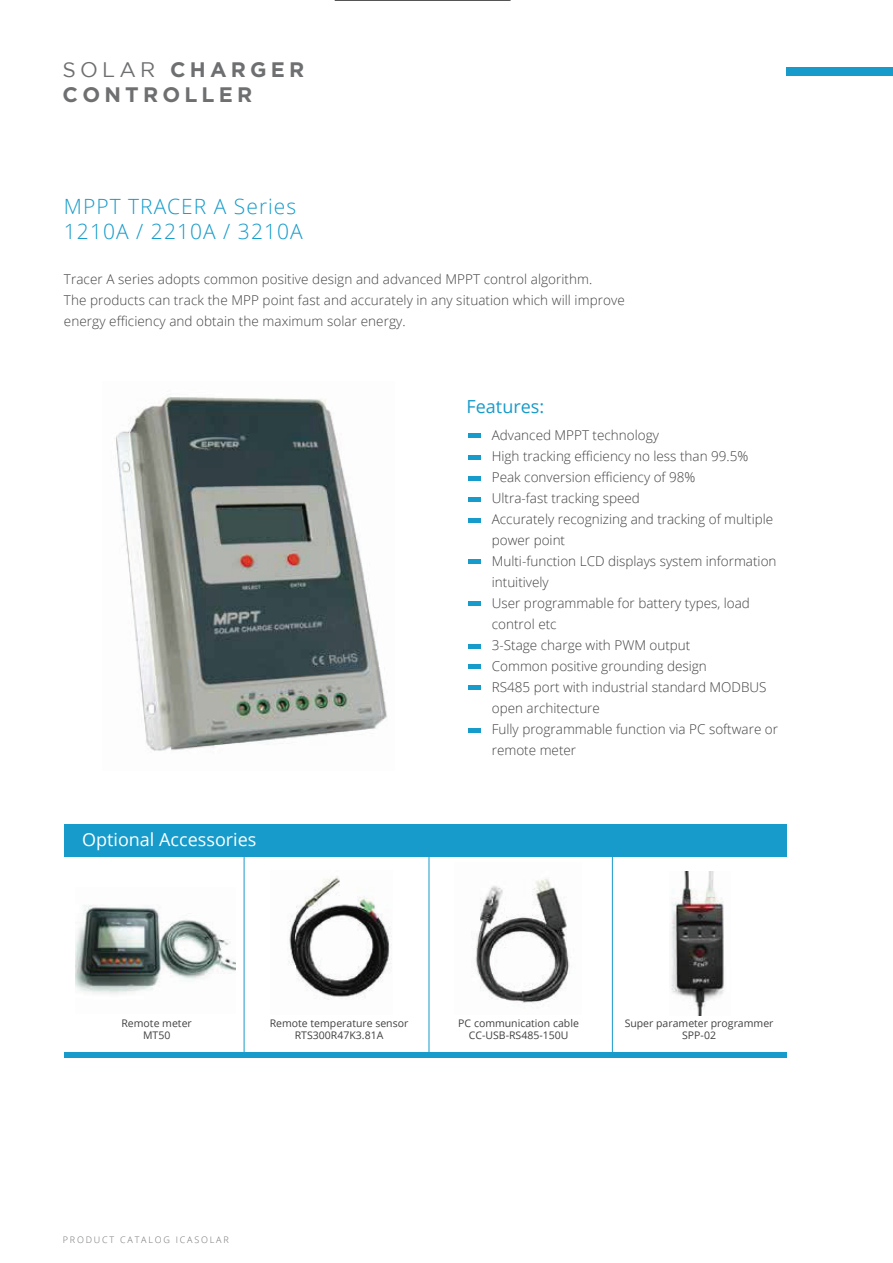
<style>
.page{position:relative;width:893px;height:1263px;background:#fff}
.page>*{position:absolute;margin:0;border:0;box-sizing:border-box;transform-origin:0 0}
.t1{font:300 21px/25.2px "Open Sans";letter-spacing:.05em;color:#179bca}
.t2{font:700 21px/25.2px "Gotham";letter-spacing:.2em;color:#6e6f71}
.t3{font:18px "Open Sans";color:#fff}
.t4{font:18px "Open Sans";color:#179bca}
.t5{font:300 13.5px/21px "Open Sans";color:#424142}
.t6{font:10.5px/12.6px "Open Sans";color:#424142;text-align:center}
.t7{font:300 9px "Open Sans";letter-spacing:.2em;color:#6e6f71}
.s1{font-weight:400}
</style>
<div class="page">
<div style="left:64px;top:824px;width:723px;height:32px;background:#179bca"></div>
<img style="left:116px;top:397px;width:271px;height:354px">
<hr style="left:468px;top:434px;width:13px;height:4px;background:#179bca">
<hr style="left:468px;top:455px;width:13px;height:4px;background:#179bca">
<div style="left:468px;top:476px;width:13px;height:5px;background:#179bca"></div>
<div style="left:468px;top:497px;width:13px;height:5px;background:#179bca"></div>
<div style="left:468px;top:518px;width:13px;height:5px;background:#179bca"></div>
<div style="left:468px;top:559px;width:13px;height:5px;background:#179bca"></div>
<div style="left:468px;top:601px;width:13px;height:5px;background:#179bca"></div>
<hr style="left:468px;top:644px;width:13px;height:4px;background:#179bca">
<hr style="left:468px;top:665px;width:13px;height:4px;background:#179bca">
<div style="left:468px;top:685px;width:13px;height:5px;background:#179bca"></div>
<hr style="left:468px;top:728px;width:13px;height:4px;background:#179bca">
<img style="left:288px;top:876px;width:104px;height:124px">
<img style="left:475px;top:879px;width:96px;height:124px">
<img style="left:75px;top:905px;width:161px;height:89px">
<div style="left:64px;top:1052px;width:723px;height:6px;background:#179bca"></div>
<hr style="left:244px;top:854px;width:1px;height:201px;background:#179bca">
<hr style="left:429px;top:854px;width:1px;height:201px;background:#179bca">
<hr style="left:612px;top:854px;width:1px;height:201px;background:#179bca">
<img style="left:671px;top:871px;width:53px;height:144px">
<div style="left:787px;top:68px;width:106px;height:8px;background:#179bca"></div>
<svg style="left:335px;top:0;width:176px;height:1px"></svg>
<h1 class="t2" style="left:63px;top:57px;width:243px"><span class="s1">SOLAR</span> CHARGER<br>CONTROLLER</h1>
<h1 class="t1" style="left:64px;top:193px;width:240px">MPPT TRACER A Series<br>1210A / 2210A / 3210A</h1>
<p class="t5" style="left:64px;top:269px;width:562px">Tracer A series adopts common positive design and advanced MPPT control algorithm.<br>The products can track the MPP point fast and accurately in any situation which will improve energy efficiency and obtain the maximum solar energy.</p>
<h2 class="t4" style="left:467px;top:394px;width:79px">Features:</h2>
<h2 class="t3" style="left:82px;top:827px;width:176px">Optional Accessories</h2>
<p class="t5" style="left:492px;top:424px;width:288px">Advanced MPPT technology<br>High tracking efficiency no less than 99.5%<br>Peak conversion efficiency of 98%<br>Ultra-fast tracking speed<br>Accurately recognizing and tracking of multiple power point<br>Multi-function LCD displays system information intuitively<br>User programmable for battery types, load control etc<br>3-Stage charge with PWM output<br>Common positive grounding design<br>RS485 port with industrial standard MODBUS open architecture<br>Fully programmable function via PC software or remote meter</p>
<p class="t6" style="left:121px;top:1016px;width:72px">Remote meter<br>MT50</p>
<p class="t6" style="left:270px;top:1016px;width:140px">Remote temperature sensor<br>RTS300R47K3.81A</p>
<p class="t6" style="left:458px;top:1016px;width:122px">PC communication cable<br>CC-USB-RS485-150U</p>
<p class="t6" style="left:625px;top:1016px;width:150px">Super parameter programmer<br>SPP-02</p>
<p class="t7" style="left:63px;top:1233px;width:167px">PRODUCT CATALOG ICASOLAR</p>
</div>
